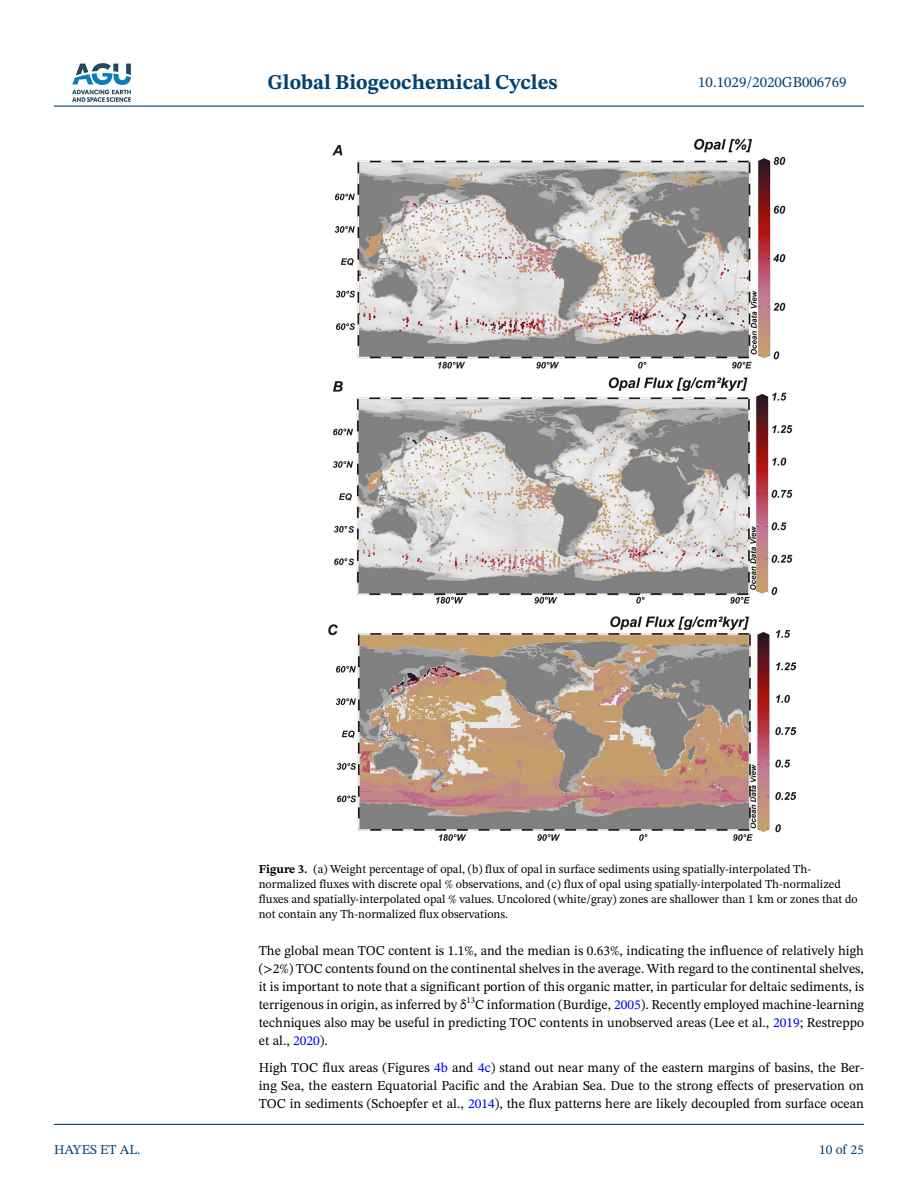
<style>
.page{position:relative;width:918px;height:1188px;background:#fff}
.page>*{position:absolute;margin:0;border:0;box-sizing:border-box;transform-origin:0 0}
.t1{font:700 21px "STIX Two Text";color:#004174}
.t2{font:15px "STIX Two Text";color:#004174}
.t3{font:13.5px/18px "STIX Two Text";color:#000;text-align:justify}
.t4{font:13.5px "STIX Two Text";color:#004174}
.t5{font:12px/15px "STIX Two Text";color:#000}
.s1{font-weight:700}
.s2{color:#00f}
</style>
<div class="page">
<hr style="left:54px;top:106px;width:810px;height:1px;background:#004174">
<hr style="left:54px;top:1124px;width:810px;height:1px;background:#004174">
<img style="left:72px;top:63px;width:59px;height:39px">
<img style="left:328px;top:138px;width:467px;height:703px">
<h1 class="t1" style="left:267px;top:67px;width:292px">Global Biogeochemical Cycles</h1>
<p class="t2" style="left:698px;top:72px;width:150px">10.1029/2020GB006769</p>
<p class="t4" style="left:54px;top:1140px;width:88px">HAYES ET AL.</p>
<p class="t5" style="left:259px;top:861px;width:600px"><span class="s1">Figure 3.</span> (a) Weight percentage of opal, (b) flux of opal in surface sediments using spatially-interpolated Th&shy;normalized fluxes with discrete opal % observations, and (c) flux of opal using spatially-interpolated Th-normalized fluxes and spatially-interpolated opal % values. Uncolored (white/gray) zones are shallower than 1 km or zones that do not contain any Th-normalized flux observations.</p>
<p class="t3" style="left:259px;top:941px;width:607px">The global mean TOC content is 1.1%, and the median is 0.63%, indicating the influence of relatively high (&gt;2%) TOC contents found on the continental shelves in the average. With regard to the continental shelves, it is important to note that a significant portion of this organic matter, in particular for deltaic sediments, is terrigenous in origin, as inferred by δ<sup>13</sup>C information (Burdige, <span class="s2">2005</span>). Recently employed machine-learning techniques also may be useful in predicting TOC contents in unobserved areas (Lee et al., <span class="s2">2019</span>; Restreppo et al., <span class="s2">2020</span>).</p>
<p class="t3" style="left:259px;top:1058px;width:607px">High TOC flux areas (Figures <span class="s2">4b</span> and <span class="s2">4c</span>) stand out near many of the eastern margins of basins, the Ber&shy;ing Sea, the eastern Equatorial Pacific and the Arabian Sea. Due to the strong effects of preservation on TOC in sediments (Schoepfer et al., <span class="s2">2014</span>), the flux patterns here are likely decoupled from surface ocean</p>
<p class="t4" style="left:819px;top:1140px;width:46px">10 of 25</p>
</div>
